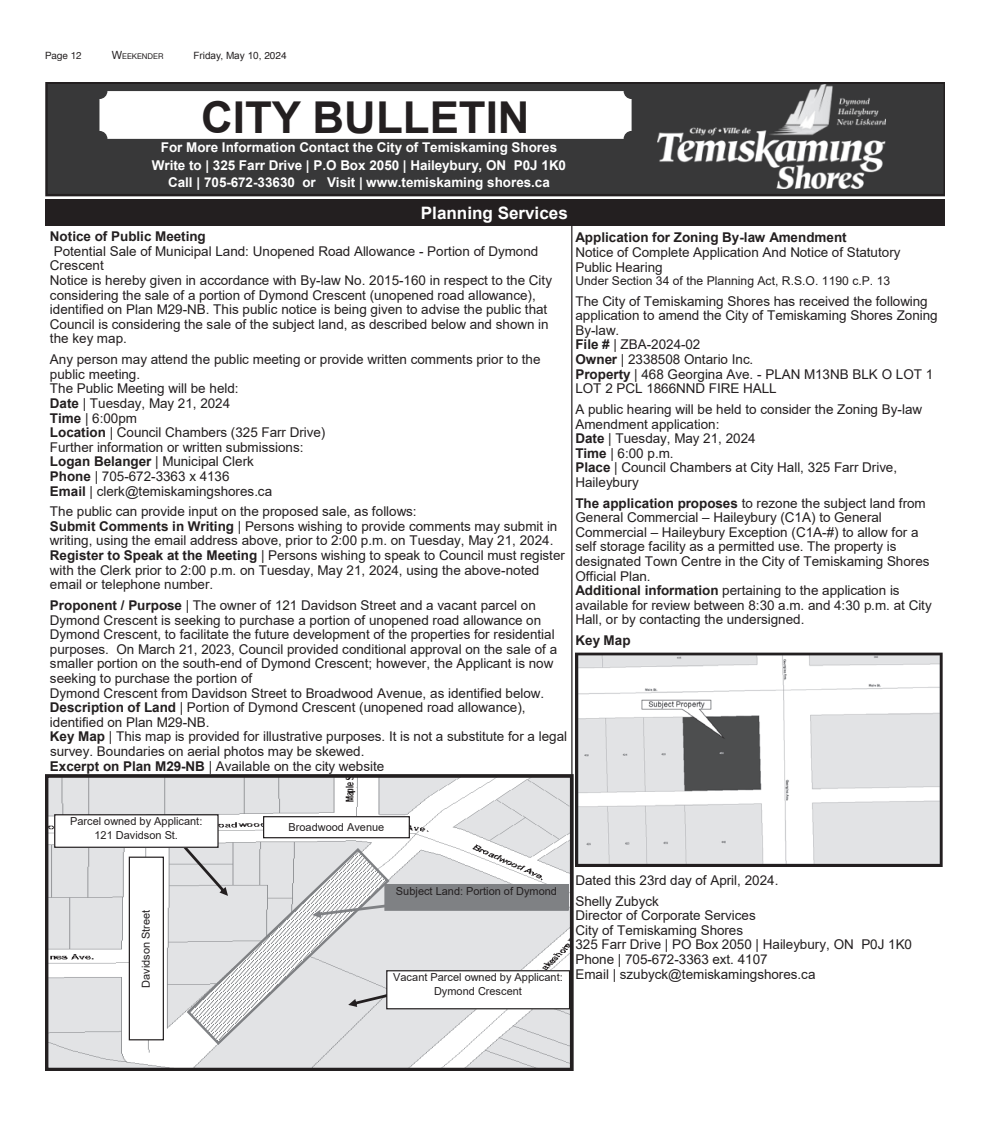
<style>
.page{position:relative;width:990px;height:1125px;background:#fff}
.page>*{position:absolute;margin:0;border:0;box-sizing:border-box;transform-origin:0 0}
.t1{font:700 43.88px "Arial";color:#231f20}
.t2{font:700 17.12px "Arial";color:#fff}
.t3{font:13.5px/14.6px "Arial";color:#231f20}
.t4{font:700 13.5px/17.4px "Arial";color:#fff;text-align:center}
.t5{font:700 13.5px "Arial";color:#231f20}
.t6{font:12.12px "Arial";color:#231f20}
.t7{font:11px/14.2px "Arial";letter-spacing:.005em;color:#231f20;text-align:center}
.t8{font:10px "Arial";color:#231f20}
.t9{font:10px "Helvetica Neue";color:#231f20}
.t10{font:7.88px "Helvetica Neue";color:#231f20}
.s1{font-size:11.25px}
.s2{font-family:"Helvetica"}
.s3{font-weight:700}
</style>
<div class="page">
<hr style="left:571px;top:213px;width:2px;height:857px;background:#231f20">
<svg style="left:45px;top:82px;width:900px;height:114px;background:#363637"></svg>
<div style="left:99px;top:91px;width:533px;height:48px;background:#fff;border-radius:8px"></div>
<img style="left:658px;top:84px;width:227px;height:105px">
<img style="left:576px;top:653px;width:367px;height:214px">
<svg style="left:45px;top:774px;width:529px;height:296px"></svg>
<div style="left:264px;top:817px;width:145px;height:21px;background:#fff"></div>
<div style="left:263px;top:816px;width:147px;height:22px;border:1px solid #231f20"></div>
<div style="left:129px;top:857px;width:34px;height:183px;background:#fff"></div>
<div style="left:129px;top:857px;width:35px;height:183px;border:1px solid #231f20"></div>
<div style="left:385px;top:885px;width:183px;height:25px;background:#7f8184"></div>
<div style="left:384px;top:884px;width:185px;height:27px;border:1px solid #7f8184"></div>
<svg style="left:180px;top:842px;width:246px;height:205px"></svg>
<div style="left:55px;top:815px;width:163px;height:32px;background:#fff"></div>
<div style="left:54px;top:814px;width:165px;height:34px;border:1px solid #231f20"></div>
<div style="left:387px;top:971px;width:183px;height:38px;background:#fff"></div>
<div style="left:386px;top:970px;width:184px;height:39px;border:1px solid #231f20"></div>
<div style="left:45px;top:200px;width:900px;height:26px;background:#231f20"></div>
<p class="t9" style="left:45px;top:49px;width:38px">Page 12</p>
<p class="t10" style="left:112px;top:51px;width:53px"><span class="s1">W</span>EEKENDER</p>
<p class="t8" style="left:193px;top:49px;width:95px">Friday, May 10, <span class="s2">2024</span></p>
<p class="t1" style="left:201px;top:86px;width:330px">CITY BULLETIN</p>
<p class="t4" style="left:152px;top:139px;width:416px">For More Information Contact the City of Temiskaming Shores<br>Write to | 325 Farr Drive | P.O Box 2050 | Haileybury, ON P0J 1K0<br>Call | 705-672-33630 or Visit | www.temiskaming shores.ca</p>
<p class="t2" style="left:421px;top:201px;width:149px">Planning Services</p>
<p class="t3" style="left:50px;top:229px;width:504px"><span class="s3">Notice of Public Meeting<br></span>Potential Sale of Municipal Land: Unopened Road Allowance - Portion of Dymond Crescent<br>Notice is hereby given in accordance with By-law No. 2015-160 in respect to the City considering the sale of a portion of Dymond Crescent (unopened road allowance), identified on Plan M29-NB. This public notice is being given to advise the public that Council is considering the sale of the subject land, as described below and shown in the key map.</p>
<p class="t3" style="left:50px;top:352px;width:492px">Any person may attend the public meeting or provide written comments prior to the public meeting.<br>The Public Meeting will be held:<br><span class="s3">Date</span> | Tuesday, May 21, 2024<br><span class="s3">Time</span> | 6:00pm<br><span class="s3">Location</span> | Council Chambers (325 Farr Drive)<br>Further information or written submissions:<br><span class="s3">Logan Belanger</span> | Municipal Clerk<br><span class="s3">Phone</span> | 705-672-3363 x 4136<br><span class="s3">Email</span> | clerk@temiskamingshores.ca</p>
<p class="t3" style="left:50px;top:504px;width:516px">The public can provide input on the proposed sale, as follows:<br><span class="s3">Submit Comments in Writing</span> | Persons wishing to provide comments may submit in writing, using the email address above, prior to 2:00 p.m. on Tuesday, May 21, 2024.<br><span class="s3">Register to Speak at the Meeting</span> | Persons wishing to speak to Council must register with the Clerk prior to 2:00 p.m. on Tuesday, May 21, 2024, using the above-noted email or telephone number.</p>
<p class="t3" style="left:50px;top:598px;width:519px"><span class="s3">Proponent / Purpose</span> | The owner of 121 Davidson Street and a vacant parcel on Dymond Crescent is seeking to purchase a portion of unopened road allowance on Dymond Crescent, to facilitate the future development of the properties for residential purposes. On March 21, 2023, Council provided conditional approval on the sale of a smaller portion on the south-end of Dymond Crescent; however, the Applicant is now seeking to purchase the portion of<br>Dymond Crescent from Davidson Street to Broadwood Avenue, as identified below.<br><span class="s3">Description of Land</span> | Portion of Dymond Crescent (unopened road allowance), identified on Plan M29-NB.<br><span class="s3">Key Map</span> | This map is provided for illustrative purposes. It is not a substitute for a legal survey. Boundaries on aerial photos may be skewed.<br><span class="s3">Excerpt on Plan M29-NB</span> | Available on the city website</p>
<p class="t3" style="left:575px;top:230px;width:327px"><span class="s3">Application for Zoning By-law Amendment<br></span>Notice of Complete Application And Notice of Statutory<br>Public Hearing</p>
<p class="t6" style="left:575px;top:272px;width:316px">Under Section 34 of the Planning Act, R.S.O. 1190 c.P. 13</p>
<p class="t3" style="left:575px;top:293px;width:364px">The City of Temiskaming Shores has received the following application to amend the City of Temiskaming Shores Zoning By-law.<br><span class="s3">File #</span> | ZBA-2024-02<br><span class="s3">Owner</span> | 2338508 Ontario Inc.<br><span class="s3">Property</span> | 468 Georgina Ave. - PLAN M13NB BLK O LOT 1<br>LOT 2 PCL 1866NND FIRE HALL</p>
<p class="t3" style="left:575px;top:402px;width:348px">A public hearing will be held to consider the Zoning By-law<br>Amendment application:<br><span class="s3">Date</span> | Tuesday, May 21, 2024<br><span class="s3">Time</span> | 6:00 p.m.<br><span class="s3">Place</span> | Council Chambers at City Hall, 325 Farr Drive,<br>Haileybury</p>
<p class="t3" style="left:575px;top:496px;width:358px"><span class="s3">The application proposes</span> to rezone the subject land from General Commercial – Haileybury (C1A) to General Commercial – Haileybury Exception (C1A-#) to allow for a self storage facility as a permitted use. The property is designated Town Centre in the City of Temiskaming Shores Official Plan.<br><span class="s3">Additional information</span> pertaining to the application is available for review between 8:30 a.m. and 4:30 p.m. at City Hall, or by contacting the undersigned.</p>
<p class="t5" style="left:575px;top:631px;width:57px">Key Map</p>
<p class="t7" style="left:70px;top:814px;width:134px">Parcel owned by Applicant:<br>121 Davidson St.</p>
<p class="t7" style="left:139px;top:988px;width:80px;rotate:-90deg">Davidson Street</p>
<p class="t7" style="left:289px;top:820px;width:97px">Broadwood Avenue</p>
<p class="t7" style="left:396px;top:884px;width:162px">Subject Land: Portion of Dymond</p>
<p class="t7" style="left:393px;top:970px;width:171px">Vacant Parcel owned by Applicant:<br>Dymond Crescent</p>
<p class="t3" style="left:575px;top:870px;width:204px;line-height:20.6px">Dated this 23rd day of April, 2024.<br>Shelly Zubyck</p>
<p class="t3" style="left:575px;top:908px;width:338px">Director of Corporate Services<br>City of Temiskaming Shores<br>325 Farr Drive | PO Box 2050 | Haileybury, ON P0J 1K0<br>Phone | 705-672-3363 ext. 4107<br>Email | szubyck@temiskamingshores.ca</p>
</div>
